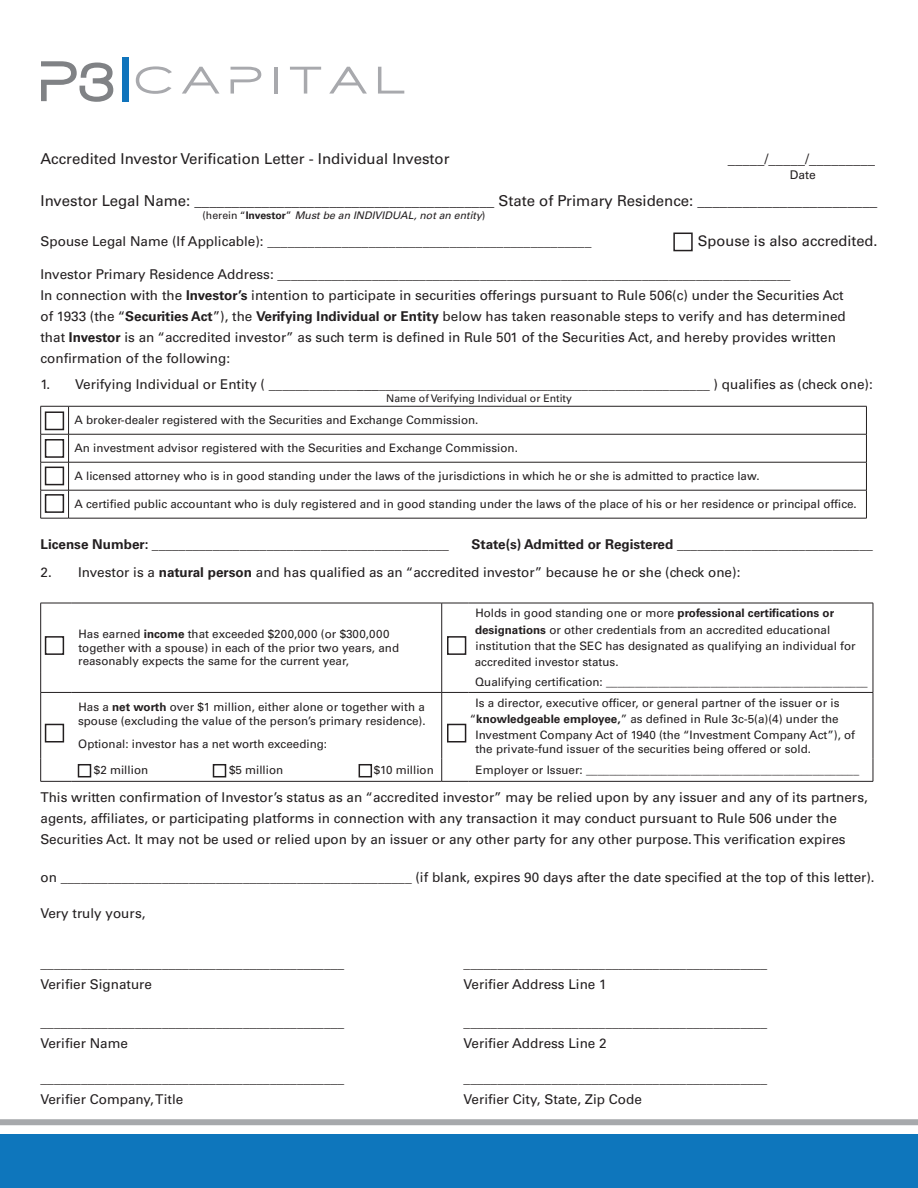
<style>
.page{position:relative;width:918px;height:1188px;background:#fff}
.page>*{position:absolute;margin:0;border:0;box-sizing:border-box;transform-origin:0 0}
.t1{font:15px "Univers LT Std";color:#231f20}
.t2{font:14.7px "Univers LT Std";color:#231f20}
.t3{font:13.5px "Univers LT Std";color:#231f20}
.t4{font:12px "Univers LT Std";color:#231f20}
.t5{font:11.7px/13.5px "Univers LT Std";color:#231f20}
.t6{font:italic 10.5px "Univers LT Std";color:#231f20}
.t7{font:10.5px "Univers LT Std";color:#231f20}
.s1{font-style:normal}
.s2{font-weight:700;font-style:normal}
.s3{font-weight:700}
.s4{font-size:15px}
</style>
<div class="page">
<div style="left:0;top:1134px;width:918px;height:54px;background:#0e76bc"></div>
<div style="left:0;top:1119px;width:918px;height:6px;background:#a7a9ac"></div>
<svg style="left:136px;top:66px;width:36px;height:28px"></svg>
<svg style="left:182px;top:67px;width:38px;height:27px"></svg>
<hr style="left:275px;top:67px;width:3px;height:27px;background:#a8a9ad">
<svg style="left:290px;top:67px;width:31px;height:27px"></svg>
<svg style="left:329px;top:67px;width:38px;height:27px"></svg>
<svg style="left:378px;top:67px;width:26px;height:27px"></svg>
<svg style="left:231px;top:67px;width:30px;height:27px"></svg>
<div style="left:122px;top:57px;width:6px;height:45px;background:#1074bc"></div>
<svg style="left:41px;top:61px;width:72px;height:41px"></svg>
<div style="left:673px;top:233px;width:20px;height:18px;border:2px solid #231f20"></div>
<hr style="left:69px;top:406px;width:798px;height:1px;background:#231f20">
<hr style="left:69px;top:434px;width:798px;height:1px;background:#231f20">
<hr style="left:69px;top:462px;width:798px;height:1px;background:#231f20">
<hr style="left:69px;top:490px;width:798px;height:1px;background:#231f20">
<svg style="left:866px;top:406px;width:1px;height:112px"></svg>
<svg style="left:40px;top:406px;width:29px;height:113px"></svg>
<hr style="left:69px;top:518px;width:798px;height:1px;background:#231f20">
<div style="left:45px;top:411px;width:19px;height:19px;border:2px solid #231f20"></div>
<div style="left:45px;top:439px;width:19px;height:19px;border:2px solid #231f20"></div>
<div style="left:45px;top:467px;width:19px;height:18px;border:2px solid #231f20"></div>
<div style="left:45px;top:494px;width:19px;height:19px;border:2px solid #231f20"></div>
<div style="left:78px;top:764px;width:13px;height:13px;border:2px solid #231f20"></div>
<div style="left:213px;top:764px;width:13px;height:13px;border:2px solid #231f20"></div>
<div style="left:359px;top:764px;width:13px;height:13px;border:2px solid #231f20"></div>
<div style="left:45px;top:636px;width:19px;height:19px;border:2px solid #231f20"></div>
<div style="left:447px;top:636px;width:19px;height:19px;border:2px solid #231f20"></div>
<div style="left:45px;top:724px;width:19px;height:18px;border:2px solid #231f20"></div>
<div style="left:447px;top:724px;width:19px;height:18px;border:2px solid #231f20"></div>
<hr style="left:40px;top:603px;width:32px;height:1px;background:#231f20">
<hr style="left:40px;top:603px;width:1px;height:69px;background:#231f20">
<hr style="left:72px;top:603px;width:370px;height:1px;background:#231f20">
<svg style="left:442px;top:603px;width:27px;height:1px"></svg>
<hr style="left:441px;top:603px;width:1px;height:69px;background:#231f20">
<svg style="left:40px;top:672px;width:1px;height:20px"></svg>
<hr style="left:469px;top:603px;width:404px;height:1px;background:#231f20">
<hr style="left:873px;top:603px;width:1px;height:69px;background:#231f20">
<svg style="left:873px;top:672px;width:1px;height:20px"></svg>
<hr style="left:40px;top:692px;width:32px;height:1px;background:#231f20">
<hr style="left:40px;top:693px;width:1px;height:66px;background:#231f20">
<svg style="left:40px;top:759px;width:1px;height:22px"></svg>
<hr style="left:40px;top:781px;width:32px;height:1px;background:#231f20">
<hr style="left:72px;top:692px;width:370px;height:1px;background:#231f20">
<svg style="left:441px;top:672px;width:28px;height:21px"></svg>
<hr style="left:441px;top:693px;width:1px;height:66px;background:#231f20">
<hr style="left:469px;top:692px;width:404px;height:1px;background:#231f20">
<hr style="left:873px;top:693px;width:1px;height:66px;background:#231f20">
<svg style="left:873px;top:759px;width:1px;height:22px"></svg>
<hr style="left:72px;top:781px;width:370px;height:1px;background:#231f20">
<svg style="left:441px;top:759px;width:28px;height:23px"></svg>
<hr style="left:469px;top:781px;width:404px;height:1px;background:#231f20">
<p class="t1" style="left:40px;top:150px;width:411px">Accredited Investor Verification Letter - Individual Investor</p>
<p class="t2" style="left:728px;top:150px;width:149px">_____/_____/_________</p>
<p class="t4" style="left:790px;top:167px;width:28px">Date</p>
<p class="t1" style="left:40px;top:192px;width:838px">Investor Legal Name: ________________________________________ State of Primary Residence: ________________________</p>
<p class="t6" style="left:202px;top:209px;width:284px"><span class="s1">(herein “</span><span class="s2">Investor</span><span class="s1">”</span> Must be an INDIVIDUAL, not an entity<span class="s1">)</span></p>
<p class="t3" style="left:40px;top:233px;width:552px">Spouse Legal Name (If Applicable): ________________________________________________</p>
<p class="t3" style="left:40px;top:266px;width:752px">Investor Primary Residence Address: ____________________________________________________________________________</p>
<p class="t3" style="left:40px;top:287px;width:805px">In connection with the <span class="s3">Investor’s</span> intention to participate in securities offerings pursuant to Rule 506(c) under the Securities Act</p>
<p class="t3" style="left:40px;top:308px;width:807px">of 1933 (the “<span class="s3">Securities Act</span>”), the <span class="s3">Verifying Individual or Entity</span> below has taken reasonable steps to verify and has determined</p>
<p class="t3" style="left:40px;top:329px;width:797px">that <span class="s3">Investor</span> is an “accredited investor” as such term is defined in Rule 501 of the Securities Act, and hereby provides written</p>
<p class="t3" style="left:40px;top:350px;width:191px">confirmation of the following:</p>
<p class="t3" style="left:40px;top:377px;width:834px">1. Verifying Individual or Entity ( _____________<span class="s4">___</span>_________________________________________________ ) qualifies as (check one):</p>
<p class="t5" style="left:75px;top:414px;width:405px">A broker-dealer registered with the Securities and Exchange Commission.</p>
<p class="t5" style="left:75px;top:442px;width:445px">An investment advisor registered with the Securities and Exchange Commission.</p>
<p class="t5" style="left:75px;top:470px;width:687px">A licensed attorney who is in good standing under the laws of the jurisdictions in which he or she is admitted to practice law.</p>
<p class="t5" style="left:75px;top:498px;width:784px">A certified public accountant who is duly registered and in good standing under the laws of the place of his or her residence or principal office.</p>
<p class="t3" style="left:40px;top:537px;width:410px"><span class="s3">License Number:</span> ____________________________________________</p>
<p class="t3" style="left:471px;top:537px;width:403px"><span class="s3">State(s) Admitted or Registered</span> _____________________________</p>
<p class="t3" style="left:40px;top:565px;width:701px">2. Investor is a <span class="s3">natural person</span> and has qualified as an “accredited investor” because he or she (check one):</p>
<p class="t2" style="left:698px;top:232px;width:181px">Spouse is also accredited.</p>
<p class="t7" style="left:386px;top:392px;width:187px">Name of Verifying Individual or Entity</p>
<p class="t5" style="left:78px;top:628px;width:322px">Has earned <span class="s3">income</span> that exceeded $200,000 (or $300,000 together with a spouse) in each of the prior two years, and reasonably expects the same for the current year,</p>
<p class="t5" style="left:78px;top:701px;width:349px">Has a <span class="s3">net worth</span> over $1 million, either alone or together with a spouse (excluding the value of the person’s primary residence).</p>
<p class="t5" style="left:78px;top:737px;width:250px">Optional: investor has a net worth exceeding:</p>
<p class="t5" style="left:475px;top:607px;width:360px">Holds in good standing one or more <span class="s3">professional certifications or</span></p>
<p class="t5" style="left:475px;top:623px;width:357px"><span class="s3">designations</span> or other credentials from an accredited educational</p>
<p class="t5" style="left:476px;top:639px;width:382px">institution that the SEC has designated as qualifying an individual for</p>
<p class="t5" style="left:475px;top:655px;width:145px">accredited investor status.</p>
<p class="t5" style="left:475px;top:676px;width:394px">Qualifying certification: _____________________________________________</p>
<p class="t5" style="left:475px;top:696px;width:366px">Is a director, executive officer, or general partner of the issuer or is</p>
<p class="t5" style="left:470px;top:712px;width:371px">“<span class="s3">knowledgeable employee,</span>” as defined in Rule 3c-5(a)(4) under the</p>
<p class="t5" style="left:475px;top:728px;width:381px">Investment Company Act of 1940 (the “Investment Company Act”), of the private-fund issuer of the securities being offered or sold.</p>
<p class="t5" style="left:94px;top:763px;width:56px">$2 million</p>
<p class="t5" style="left:229px;top:763px;width:56px">$5 million</p>
<p class="t5" style="left:374px;top:763px;width:62px">$10 million</p>
<p class="t5" style="left:476px;top:763px;width:385px">Employer or Issuer: _______________________________________________</p>
<p class="t3" style="left:40px;top:789px;width:829px">This written confirmation of Investor’s status as an “accredited investor” may be relied upon by any issuer and any of its partners,</p>
<p class="t3" style="left:40px;top:810px;width:798px">agents, affiliates, or participating platforms in connection with any transaction it may conduct pursuant to Rule 506 under the</p>
<p class="t3" style="left:40px;top:831px;width:807px">Securities Act. It may not be used or relied upon by an issuer or any other party for any other purpose. This verification expires</p>
<p class="t3" style="left:40px;top:869px;width:836px">on ____________________________________________________ (if blank, expires 90 days after the date specified at the top of this letter).</p>
<p class="t3" style="left:40px;top:905px;width:107px">Very truly yours,</p>
<p class="t3" style="left:40px;top:955px;width:305px">_____________________________________________</p>
<p class="t3" style="left:40px;top:976px;width:113px">Verifier Signature</p>
<p class="t3" style="left:464px;top:955px;width:305px">_____________________________________________</p>
<p class="t3" style="left:464px;top:976px;width:145px">Verifier Address Line 1</p>
<p class="t3" style="left:40px;top:1014px;width:305px">_____________________________________________</p>
<p class="t3" style="left:40px;top:1035px;width:89px">Verifier Name</p>
<p class="t3" style="left:464px;top:1014px;width:305px">_____________________________________________</p>
<p class="t3" style="left:464px;top:1035px;width:145px">Verifier Address Line 2</p>
<p class="t3" style="left:40px;top:1071px;width:305px">_____________________________________________</p>
<p class="t3" style="left:40px;top:1091px;width:144px">Verifier Company, Title</p>
<p class="t3" style="left:464px;top:1071px;width:305px">_____________________________________________</p>
<p class="t3" style="left:464px;top:1091px;width:180px">Verifier City, State, Zip Code</p>
</div>
